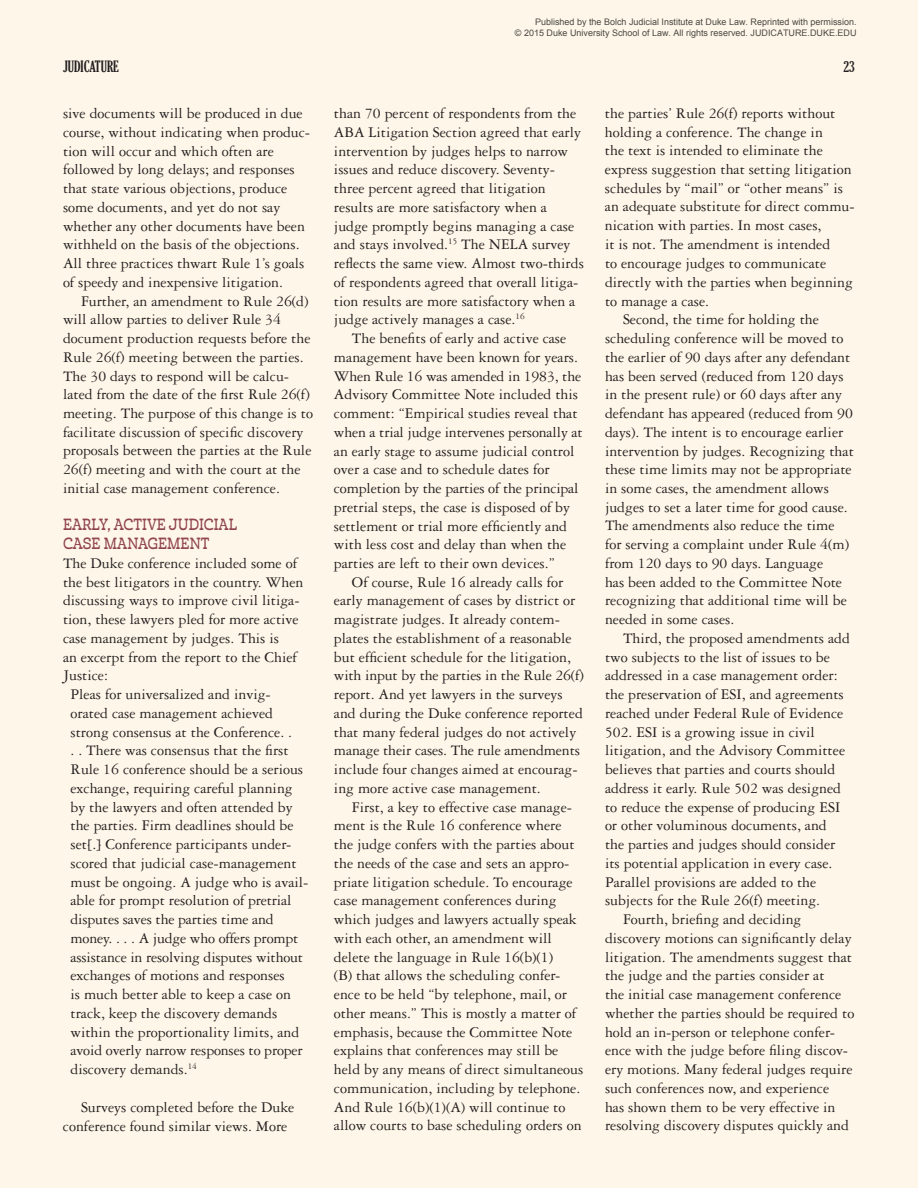
<style>
.page{position:relative;width:918px;height:1188px;background:#fef7e9}
.page>*{position:absolute;margin:0;border:0;box-sizing:border-box;transform-origin:0 0}
.Body_Copy{font:15.75px/18.8px "Garamond 3 LT Std";color:#231f20}
.Quoted_Text{font:15.75px/18.8px "Garamond 3 LT Std";color:#231f20}
.Body_Copy_-_no_inden{font:15.75px/18.8px "Garamond 3 LT Std";color:#231f20}
.Subhead-section-caps{font:15.75px/18.8px "Cabrito Inv Con Dem";color:#90444d}
.t1{font:extra-condensed 15px "Gloucester";color:#231f20}
.t2{font:9px/10.8px "Arial";color:rgb(0 0 0/.71);text-align:right}
</style>
<div class="page">
<p class="t2" style="left:515px;top:17px;width:343px">Published by the Bolch Judicial Institute at Duke Law. Reprinted with permission.<br>© 2015 Duke University School of Law. All rights reserved. JUDICATURE.DUKE.EDU</p>
<p class="t1" style="left:63px;top:58px;width:57px">JUDICATURE</p>
<p class="t1" style="left:843px;top:58px;width:13px">23</p>
<p class="Body_Copy" style="left:63px;top:104px;width:249px">sive documents will be produced in due course, without indicating when produc&shy;tion will occur and which often are followed by long delays; and responses that state various objections, produce some documents, and yet do not say whether any other documents have been withheld on the basis of the objections.<br>All three practices thwart Rule 1’s goals of speedy and inexpensive litigation.</p>
<p class="Body_Copy" style="left:63px;top:291px;width:251px;text-indent:18px">Further, an amendment to Rule 26(d) will allow parties to deliver Rule 34 document production requests before the Rule 26(f) meeting between the parties.<br>The 30 days to respond will be calcu&shy;lated from the date of the first Rule 26(f) meeting. The purpose of this change is to facilitate discussion of specific discovery proposals between the parties at the Rule 26(f) meeting and with the court at the initial case management conference.</p>
<p class="Subhead-section-caps" style="left:63px;top:516px;width:176px">EARLY, ACTIVE JUDICIAL<br>CASE MANAGEMENT</p>
<p class="Body_Copy_-_no_inden" style="left:63px;top:554px;width:242px">The Duke conference included some of the best litigators in the country. When discussing ways to improve civil litiga&shy;tion, these lawyers pled for more active case management by judges. This is<br>an excerpt from the report to the Chief Justice:</p>
<p class="Quoted_Text" style="left:70px;top:685px;width:239px">Pleas for universalized and invig&shy;orated case management achieved strong consensus at the Conference. .<br>. . There was consensus that the first Rule 16 conference should be a serious exchange, requiring careful planning by the lawyers and often attended by the parties. Firm deadlines should be set[.] Conference participants under&shy;scored that judicial case-management must be ongoing. A judge who is avail&shy;able for prompt resolution of pretrial disputes saves the parties time and money. . . . A judge who offers prompt assistance in resolving disputes without exchanges of motions and responses<br>is much better able to keep a case on track, keep the discovery demands within the proportionality limits, and avoid overly narrow responses to proper discovery demands.<sup>14</sup></p>
<p class="Body_Copy" style="left:63px;top:1098px;width:233px;text-indent:18px">Surveys completed before the Duke conference found similar views. More</p>
<p class="Body_Copy" style="left:605px;top:104px;width:251px">the parties’ Rule 26(f) reports without holding a conference. The change in<br>the text is intended to eliminate the express suggestion that setting litigation schedules by “mail” or “other means” is an adequate substitute for direct commu&shy;nication with parties. In most cases,<br>it is not. The amendment is intended<br>to encourage judges to communicate directly with the parties when beginning to manage a case.</p>
<p class="Body_Copy" style="left:605px;top:310px;width:250px;text-indent:18px">Second, the time for holding the scheduling conference will be moved to the earlier of 90 days after any defendant has been served (reduced from 120 days in the present rule) or 60 days after any defendant has appeared (reduced from 90 days). The intent is to encourage earlier intervention by judges. Recognizing that these time limits may not be appropriate in some cases, the amendment allows judges to set a later time for good cause.<br>The amendments also reduce the time for serving a complaint under Rule 4(m) from 120 days to 90 days. Language<br>has been added to the Committee Note recognizing that additional time will be needed in some cases.</p>
<p class="Body_Copy" style="left:605px;top:629px;width:247px;text-indent:18px">Third, the proposed amendments add two subjects to the list of issues to be addressed in a case management order: the preservation of ESI, and agreements reached under Federal Rule of Evidence 502. ESI is a growing issue in civil litigation, and the Advisory Committee believes that parties and courts should address it early. Rule 502 was designed to reduce the expense of producing ESI or other voluminous documents, and<br>the parties and judges should consider its potential application in every case.<br>Parallel provisions are added to the subjects for the Rule 26(f) meeting.</p>
<p class="Body_Copy" style="left:605px;top:910px;width:251px;text-indent:18px">Fourth, briefing and deciding discovery motions can significantly delay litigation. The amendments suggest that the judge and the parties consider at<br>the initial case management conference whether the parties should be required to hold an in-person or telephone confer&shy;ence with the judge before filing discov&shy;ery motions. Many federal judges require such conferences now, and experience<br>has shown them to be very effective in resolving discovery disputes quickly and</p>
<p class="Body_Copy" style="left:334px;top:104px;width:251px">than 70 percent of respondents from the ABA Litigation Section agreed that early intervention by judges helps to narrow issues and reduce discovery. Seventy&shy;three percent agreed that litigation results are more satisfactory when a judge promptly begins managing a case and stays involved.<sup>15</sup> The NELA survey reflects the same view. Almost two-thirds of respondents agreed that overall litiga&shy;tion results are more satisfactory when a judge actively manages a case.<sup>16</sup></p>
<p class="Body_Copy" style="left:334px;top:329px;width:250px;text-indent:18px">The benefits of early and active case management have been known for years.<br>When Rule 16 was amended in 1983, the Advisory Committee Note included this comment: “Empirical studies reveal that when a trial judge intervenes personally at an early stage to assume judicial control over a case and to schedule dates for completion by the parties of the principal pretrial steps, the case is disposed of by settlement or trial more efficiently and with less cost and delay than when the parties are left to their own devices.”</p>
<p class="Body_Copy" style="left:334px;top:573px;width:251px;text-indent:18px">Of course, Rule 16 already calls for early management of cases by district or magistrate judges. It already contem&shy;plates the establishment of a reasonable but efficient schedule for the litigation, with input by the parties in the Rule 26(f) report. And yet lawyers in the surveys and during the Duke conference reported that many federal judges do not actively manage their cases. The rule amendments include four changes aimed at encourag&shy;ing more active case management.</p>
<p class="Body_Copy" style="left:334px;top:798px;width:251px;text-indent:18px">First, a key to effective case manage&shy;ment is the Rule 16 conference where the judge confers with the parties about the needs of the case and sets an appro&shy;priate litigation schedule. To encourage case management conferences during which judges and lawyers actually speak with each other, an amendment will delete the language in Rule 16(b)(1)<br>(B) that allows the scheduling confer&shy;ence to be held “by telephone, mail, or other means.” This is mostly a matter of emphasis, because the Committee Note explains that conferences may still be held by any means of direct simultaneous communication, including by telephone.<br>And Rule 16(b)(1)(A) will continue to allow courts to base scheduling orders on</p>
</div>
